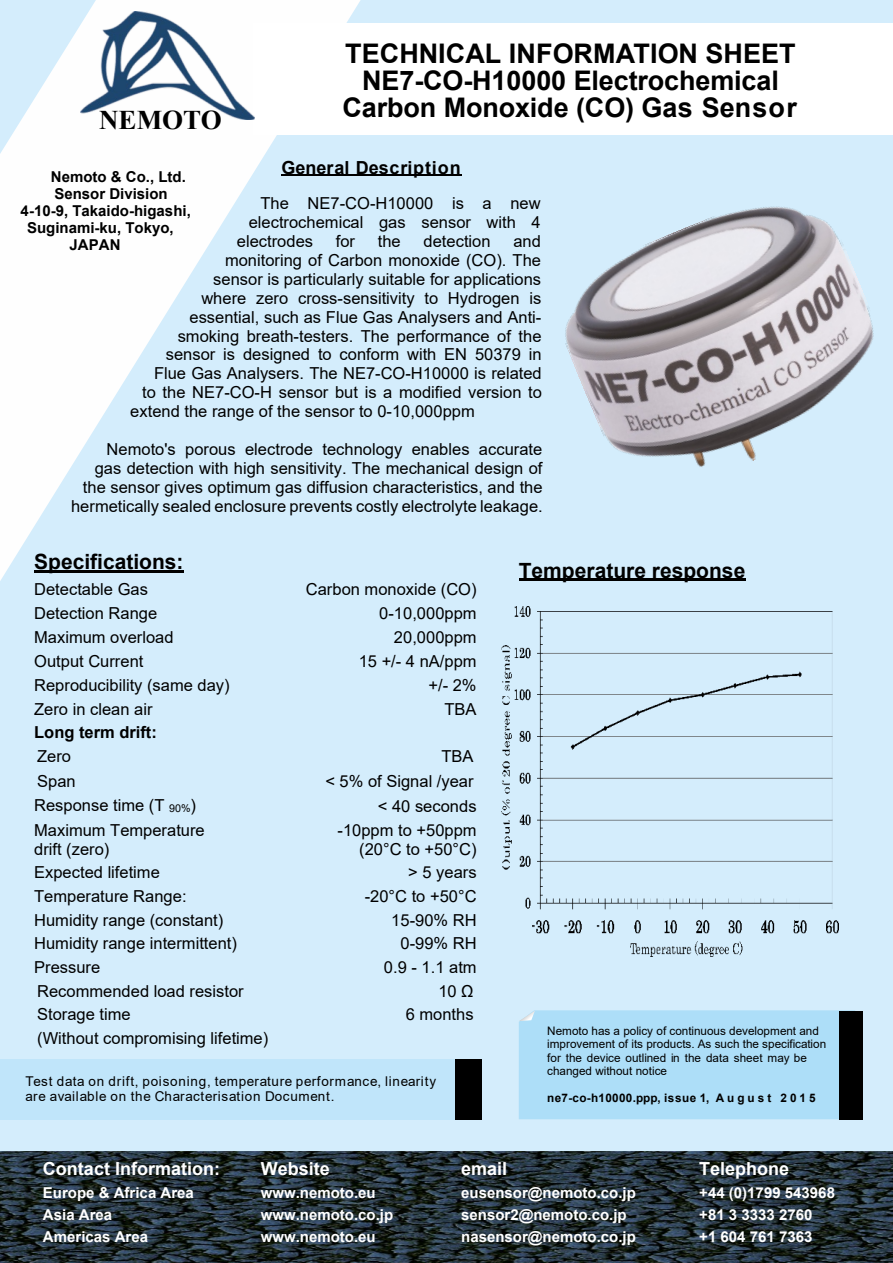
<style>
.page{position:relative;width:893px;height:1263px;background:#d4edfc}
.page>*{position:absolute;margin:0;border:0;box-sizing:border-box;transform-origin:0 0}
.t1{font:700 27px/26.8px "Arial";letter-spacing:-.005em;color:#000;text-align:center}
.t2{font:700 27px "Times New Roman";color:#000}
.t3{font:700 21px "Arial";color:#000}
.t4{font:700 18px "Arial";color:#fff}
.t5{font:700 18px "Arial";letter-spacing:.02em;color:#000}
.t6{font:16.5px/18.9px "Arial";color:#000;text-align:right}
.t7{font:700 16.5px "Arial";color:#000}
.t8{font:700 15px "Arial";color:#fff}
.t9{font:700 15px "Arial";color:#000}
.t10{font:13.5px/15.5px "Arial";letter-spacing:.055em;color:#000}
.t11{font:11.7px/13.5px "Arial";color:#000}
.t12{font:700 11.7px "Arial";letter-spacing:.025em;color:#000}
</style>
<div class="page">
<div style="left:839px;top:1011px;width:23px;height:108px;background:#000"></div>
<div style="left:0;top:1059px;width:481px;height:60px;background:#c0e5fa"></div>
<div style="left:455px;top:1059px;width:26px;height:60px;background:#000"></div>
<svg style="left:0;top:0;width:361px;height:581px"></svg>
<hr style="left:281px;top:174px;width:181px;height:2px;background:#000">
<hr style="left:34px;top:570px;width:150px;height:2px;background:#000">
<div style="left:253px;top:23px;width:640px;height:112px;background:#fff"></div>
<div style="left:519px;top:1010px;width:336px;height:109px;background:#addef8"></div>
<img style="left:80px;top:11px;width:174px;height:109px">
<hr style="left:519px;top:579px;width:226px;height:2px;background:#000">
<img style="left:502px;top:607px;width:337px;height:350px">
<img style="left:0;top:1151px;width:893px;height:112px">
<img style="left:565px;top:206px;width:309px;height:261px">
<h1 class="t2" style="left:99px;top:111px;width:124px">NEMOTO</h1>
<h1 class="t1" style="left:343px;top:43px;width:456px">TECHNICAL INFORMATION SHEET<br>NE7-CO-H10000 Electrochemical<br>Carbon Monoxide (CO) Gas Sensor</h1>
<p class="t5" style="left:281px;top:160px;width:181px">General Description</p>
<p class="t6" style="left:261px;top:195px;width:282px">The NE7-CO-H10000 is a new</p>
<p class="t6" style="left:249px;top:214px;width:294px">electrochemical gas sensor with 4</p>
<p class="t6" style="left:237px;top:233px;width:78px">electrodes</p>
<p class="t6" style="left:336px;top:233px;width:21px">for</p>
<p class="t6" style="left:378px;top:233px;width:24px">the</p>
<p class="t6" style="left:424px;top:233px;width:69px">detection</p>
<p class="t6" style="left:513px;top:233px;width:29px">and</p>
<p class="t6" style="left:225px;top:252px;width:317px">monitoring of Carbon monoxide (CO). The</p>
<p class="t6" style="left:213px;top:271px;width:329px">sensor is particularly suitable for applications</p>
<p class="t6" style="left:201px;top:290px;width:341px">where zero cross-sensitivity to Hydrogen is</p>
<p class="t6" style="left:190px;top:309px;width:353px">essential, such as Flue Gas Analysers and Anti-</p>
<p class="t6" style="left:178px;top:328px;width:365px">smoking breath-testers. The performance of the</p>
<p class="t6" style="left:166px;top:347px;width:377px">sensor is designed to conform with EN 50379 in</p>
<p class="t6" style="left:154px;top:366px;width:389px">Flue Gas Analysers. The NE7-CO-H10000 is related</p>
<p class="t6" style="left:142px;top:385px;width:401px">to the NE7-CO-H sensor but is a modified version to</p>
<p class="t6" style="left:130px;top:403px;width:346px">extend the range of the sensor to 0-10,000ppm</p>
<p class="t6" style="left:71px;top:441px;width:473px">Nemoto's porous electrode technology enables accurate<br>gas detection with high sensitivity. The mechanical design of the sensor gives optimum gas diffusion characteristics, and the hermetically sealed enclosure prevents costly electrolyte leakage.</p>
<p class="t3" style="left:34px;top:554px;width:151px">Specifications:</p>
<p class="t6" style="left:34px;top:581px;width:115px">Detectable Gas</p>
<p class="t6" style="left:306px;top:581px;width:172px">Carbon monoxide (CO)</p>
<p class="t6" style="left:34px;top:605px;width:125px">Detection Range</p>
<p class="t6" style="left:379px;top:605px;width:99px">0-10,000ppm</p>
<p class="t6" style="left:34px;top:630px;width:141px">Maximum overload</p>
<p class="t6" style="left:394px;top:630px;width:84px">20,000ppm</p>
<p class="t6" style="left:34px;top:654px;width:111px">Output Current</p>
<p class="t6" style="left:359px;top:654px;width:119px">15 +/- 4 nA/ppm</p>
<p class="t6" style="left:34px;top:677px;width:197px">Reproducibility (same day)</p>
<p class="t6" style="left:428px;top:677px;width:50px">+/- 2%</p>
<p class="t6" style="left:34px;top:701px;width:120px">Zero in clean air</p>
<p class="t6" style="left:445px;top:701px;width:34px">TBA</p>
<p class="t7" style="left:34px;top:726px;width:124px">Long term drift:</p>
<p class="t6" style="left:37px;top:748px;width:35px">Zero</p>
<p class="t6" style="left:442px;top:748px;width:34px">TBA</p>
<p class="t6" style="left:37px;top:773px;width:40px">Span</p>
<p class="t6" style="left:325px;top:773px;width:150px">&lt; 5% of Signal /year</p>
<p class="t6" style="left:34px;top:797px;width:163px">Response time (T <sub>90%</sub>)</p>
<p class="t6" style="left:378px;top:798px;width:100px">&lt; 40 seconds</p>
<p class="t6" style="left:34px;top:822px;width:172px;text-align:left">Maximum Temperature drift (zero)</p>
<p class="t6" style="left:338px;top:822px;width:141px">-10ppm to +50ppm (20°C to +50°C)</p>
<p class="t6" style="left:34px;top:864px;width:127px">Expected lifetime</p>
<p class="t6" style="left:408px;top:864px;width:70px">&gt; 5 years</p>
<p class="t6" style="left:34px;top:888px;width:154px">Temperature Range:</p>
<p class="t6" style="left:365px;top:888px;width:113px">-20°C to +50°C</p>
<p class="t6" style="left:34px;top:912px;width:191px">Humidity range (constant)</p>
<p class="t6" style="left:391px;top:912px;width:87px">15-90% RH</p>
<p class="t6" style="left:34px;top:935px;width:204px">Humidity range intermittent)</p>
<p class="t6" style="left:400px;top:935px;width:78px">0-99% RH</p>
<p class="t6" style="left:34px;top:959px;width:68px">Pressure</p>
<p class="t6" style="left:384px;top:959px;width:94px">0.9 - 1.1 atm</p>
<p class="t6" style="left:37px;top:983px;width:208px">Recommended load resistor</p>
<p class="t6" style="left:438px;top:983px;width:37px">10 Ω</p>
<p class="t6" style="left:37px;top:1006px;width:95px">Storage time</p>
<p class="t6" style="left:406px;top:1006px;width:69px">6 months</p>
<p class="t6" style="left:37px;top:1030px;width:233px">(Without compromising lifetime)</p>
<p class="t10" style="left:25px;top:1074px;width:412px">Test data on drift, poisoning, temperature performance, linearity are available on the Characterisation Document.</p>
<p class="t9" style="left:51px;top:171px;width:136px">Nemoto &amp; Co., Ltd.</p>
<p class="t9" style="left:54px;top:188px;width:115px">Sensor Division</p>
<p class="t9" style="left:21px;top:205px;width:172px">4-10-9, Takaido-higashi,</p>
<p class="t9" style="left:27px;top:222px;width:148px">Suginami-ku, Tokyo,</p>
<p class="t9" style="left:70px;top:240px;width:52px">JAPAN</p>
<p class="t3" style="left:519px;top:562px;width:228px">Temperature response</p>
<p class="t11" style="left:547px;top:1025px;width:281px">Nemoto has a policy of continuous development and improvement of its products. As such the specification for the device outlined in the data sheet may be changed without notice</p>
<p class="t12" style="left:547px;top:1093px;width:270px">ne7-co-h10000.ppp, issue 1, A u g u s t 2 0 1 5</p>
<p class="t4" style="left:43px;top:1161px;width:179px">Contact Information:</p>
<p class="t4" style="left:261px;top:1161px;width:71px">Website</p>
<p class="t4" style="left:461px;top:1161px;width:48px">email</p>
<p class="t4" style="left:699px;top:1161px;width:92px">Telephone</p>
<p class="t8" style="left:43px;top:1187px;width:152px">Europe &amp; Africa Area</p>
<p class="t8" style="left:261px;top:1187px;width:117px">www.nemoto.eu</p>
<p class="t8" style="left:461px;top:1187px;width:176px">eusensor@nemoto.co.jp</p>
<p class="t8" style="left:699px;top:1187px;width:137px">+44 (0)1799 543968</p>
<p class="t8" style="left:43px;top:1209px;width:71px">Asia Area</p>
<p class="t8" style="left:261px;top:1209px;width:134px">www.nemoto.co.jp</p>
<p class="t8" style="left:461px;top:1209px;width:167px">sensor2@nemoto.co.jp</p>
<p class="t8" style="left:699px;top:1209px;width:115px">+81 3 3333 2760</p>
<p class="t8" style="left:43px;top:1231px;width:107px">Americas Area</p>
<p class="t8" style="left:261px;top:1231px;width:117px">www.nemoto.eu</p>
<p class="t8" style="left:461px;top:1231px;width:176px">nasensor@nemoto.co.jp</p>
<p class="t8" style="left:699px;top:1231px;width:115px">+1 604 761 7363</p>
</div>
